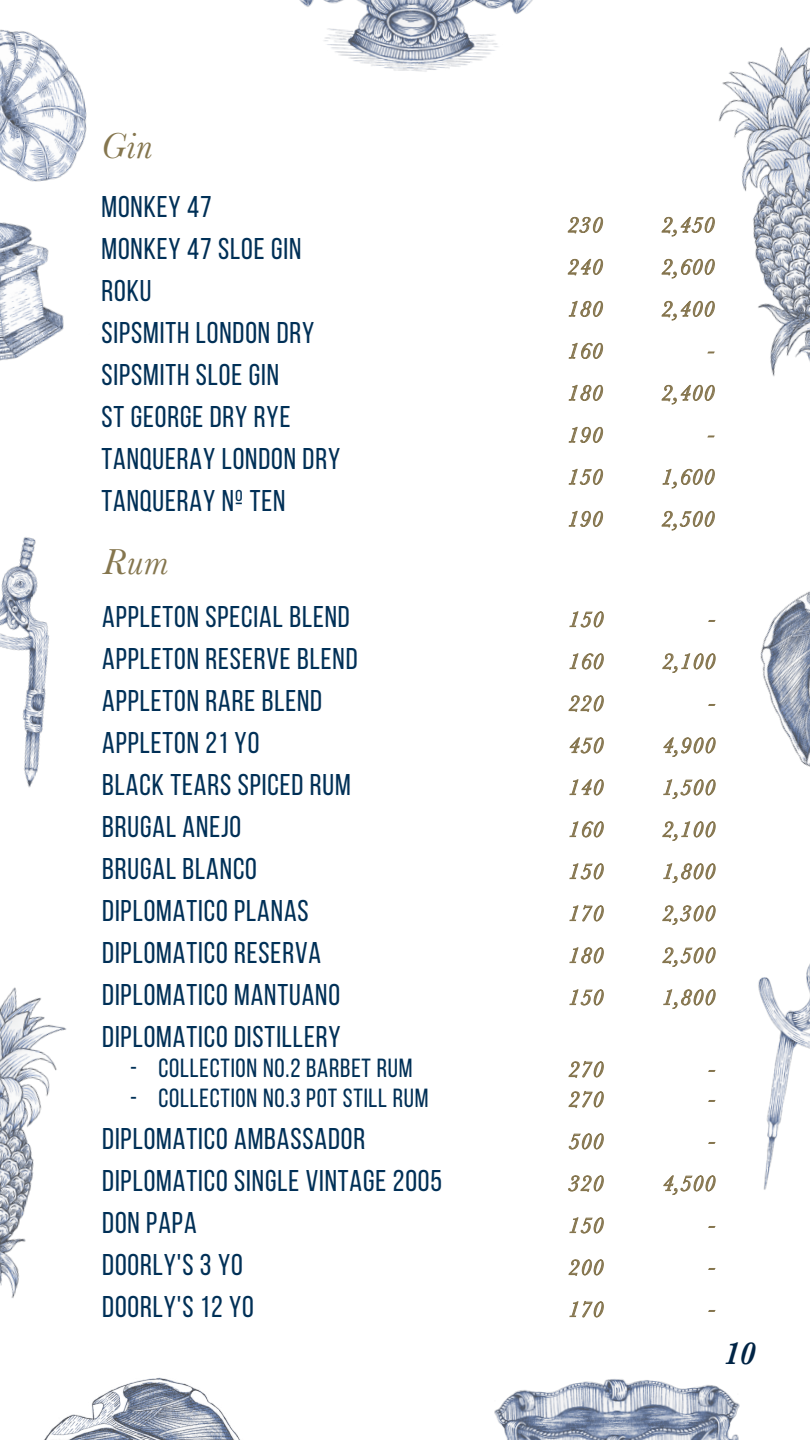
<style>
.page{position:relative;width:810px;height:1440px;background:#fff}
.page>*{position:absolute;margin:0;border:0;box-sizing:border-box;transform-origin:0 0}
.t1{font:italic 37.5px "Baskerville";letter-spacing:.03em;color:#85764e}
.t2{font:italic 600 33px "Baskerville";color:#002445;scale:.95 1}
.t3{font:30px/42px "Bebas Neue";letter-spacing:.03em;color:#003057}
.t4{font:26.25px "Bebas Neue";letter-spacing:.03em;color:#003057}
.t5{font:italic 22.5px/42px "Baskerville";letter-spacing:.03em;color:#85754e;text-align:justify}
</style>
<div class="page">
<img style="left:758px;top:964px;width:52px;height:226px">
<img style="left:689px;top:47px;width:121px;height:389px">
<img style="left:0;top:987px;width:66px;height:311px">
<img style="left:299px;top:0;width:234px;height:72px">
<img style="left:494px;top:1379px;width:246px;height:61px">
<img style="left:699px;top:510px;width:111px;height:257px">
<img style="left:0;top:537px;width:49px;height:251px">
<img style="left:0;top:29px;width:87px;height:332px">
<img style="left:44px;top:1377px;width:196px;height:63px">
<svg style="left:568px;top:217px;width:35px;height:17px"></svg>
<svg style="left:568px;top:259px;width:35px;height:17px"></svg>
<svg style="left:568px;top:301px;width:35px;height:16px"></svg>
<svg style="left:568px;top:343px;width:35px;height:16px"></svg>
<svg style="left:568px;top:385px;width:35px;height:16px"></svg>
<svg style="left:568px;top:427px;width:35px;height:16px"></svg>
<svg style="left:568px;top:469px;width:35px;height:16px"></svg>
<svg style="left:568px;top:511px;width:35px;height:16px"></svg>
<svg style="left:661px;top:217px;width:54px;height:20px"></svg>
<svg style="left:661px;top:259px;width:54px;height:20px"></svg>
<svg style="left:661px;top:301px;width:54px;height:20px"></svg>
<svg style="left:707px;top:352px;width:8px;height:2px"></svg>
<svg style="left:661px;top:385px;width:54px;height:20px"></svg>
<svg style="left:707px;top:436px;width:8px;height:2px"></svg>
<svg style="left:662px;top:469px;width:53px;height:20px"></svg>
<svg style="left:661px;top:511px;width:54px;height:20px"></svg>
<svg style="left:569px;top:611px;width:35px;height:17px"></svg>
<svg style="left:569px;top:653px;width:35px;height:17px"></svg>
<svg style="left:568px;top:695px;width:36px;height:17px"></svg>
<svg style="left:569px;top:737px;width:35px;height:17px"></svg>
<svg style="left:569px;top:779px;width:35px;height:17px"></svg>
<svg style="left:569px;top:821px;width:35px;height:17px"></svg>
<svg style="left:569px;top:863px;width:35px;height:17px"></svg>
<svg style="left:569px;top:905px;width:35px;height:17px"></svg>
<svg style="left:569px;top:947px;width:35px;height:17px"></svg>
<svg style="left:569px;top:989px;width:35px;height:17px"></svg>
<svg style="left:568px;top:1061px;width:36px;height:17px"></svg>
<svg style="left:568px;top:1091px;width:36px;height:17px"></svg>
<svg style="left:568px;top:1133px;width:36px;height:17px"></svg>
<svg style="left:568px;top:1175px;width:36px;height:17px"></svg>
<svg style="left:569px;top:1217px;width:35px;height:17px"></svg>
<svg style="left:568px;top:1259px;width:36px;height:17px"></svg>
<svg style="left:569px;top:1301px;width:35px;height:17px"></svg>
<svg style="left:708px;top:620px;width:8px;height:2px"></svg>
<svg style="left:662px;top:653px;width:54px;height:20px"></svg>
<svg style="left:708px;top:704px;width:8px;height:2px"></svg>
<svg style="left:663px;top:737px;width:53px;height:20px"></svg>
<svg style="left:663px;top:779px;width:53px;height:20px"></svg>
<svg style="left:662px;top:821px;width:54px;height:20px"></svg>
<svg style="left:663px;top:863px;width:53px;height:20px"></svg>
<svg style="left:662px;top:905px;width:54px;height:20px"></svg>
<svg style="left:662px;top:947px;width:54px;height:20px"></svg>
<svg style="left:663px;top:989px;width:53px;height:20px"></svg>
<svg style="left:708px;top:1070px;width:8px;height:2px"></svg>
<svg style="left:708px;top:1100px;width:8px;height:2px"></svg>
<svg style="left:708px;top:1142px;width:8px;height:2px"></svg>
<svg style="left:663px;top:1175px;width:53px;height:20px"></svg>
<svg style="left:708px;top:1226px;width:8px;height:2px"></svg>
<svg style="left:708px;top:1268px;width:8px;height:2px"></svg>
<svg style="left:708px;top:1310px;width:8px;height:2px"></svg>
<p class="t1" style="left:101px;top:121px;width:53px">Gin</p>
<p class="t3" style="left:101px;top:186px;width:240px">MONKEY 47<br>MONKEY 47 SLOE GIN<br>ROKU<br>SIPSMITH LONDON DRY<br>SIPSMITH SLOE GIN<br>ST GEORGE DRY RYE<br>TANQUERAY LONDON DRY<br>TANQUERAY Nº TEN</p>
<p class="t1" style="left:103px;top:537px;width:67px">Rum</p>
<p class="t3" style="left:102px;top:595px;width:257px">APPLETON SPECIAL BLEND<br>APPLETON RESERVE BLEND<br>APPLETON RARE BLEND<br>APPLETON 21 YO<br>BLACK TEARS SPICED RUM<br>BRUGAL ANEJO<br>BRUGAL BLANCO<br>DIPLOMATICO PLANAS<br>DIPLOMATICO RESERVA<br>DIPLOMATICO MANTUANO<br>DIPLOMATICO DISTILLERY</p>
<p class="t4" style="left:130px;top:1053px;width:284px">- COLLECTION NO.2 BARBET RUM</p>
<p class="t4" style="left:130px;top:1083px;width:300px">- COLLECTION NO.3 POT STILL RUM</p>
<p class="t3" style="left:102px;top:1117px;width:341px">DIPLOMATICO AMBASSADOR<br>DIPLOMATICO SINGLE VINTAGE 2005<br>DON PAPA<br>DOORLY'S 3 YO<br>DOORLY'S 12 YO</p>
<p class="t5" style="left:568px;top:204px;width:37px">230<br>240<br>180<br>160<br>180<br>190<br>150<br>190</p>
<p class="t5" style="left:661px;top:204px;width:55px">2,450<br>2,600<br>2,400</p>
<p class="t5" style="left:661px;top:372px;width:55px">2,400</p>
<p class="t5" style="left:661px;top:456px;width:55px">1,600<br>2,500</p>
<p class="t5" style="left:568px;top:598px;width:37px">150<br>160<br>220<br>450<br>140<br>160<br>150<br>170<br>180<br>150</p>
<p class="t5" style="left:568px;top:1054px;width:37px;line-height:30px">270<br>270</p>
<p class="t5" style="left:568px;top:1120px;width:37px">500<br>320<br>150<br>200<br>170</p>
<p class="t5" style="left:662px;top:640px;width:55px">2,100</p>
<p class="t5" style="left:662px;top:724px;width:55px">4,900<br>1,500<br>2,100<br>1,800<br>2,300<br>2,500<br>1,800</p>
<p class="t5" style="left:662px;top:1162px;width:55px">4,500</p>
<p class="t2" style="left:724px;top:1330px;width:35px">10</p>
</div>
